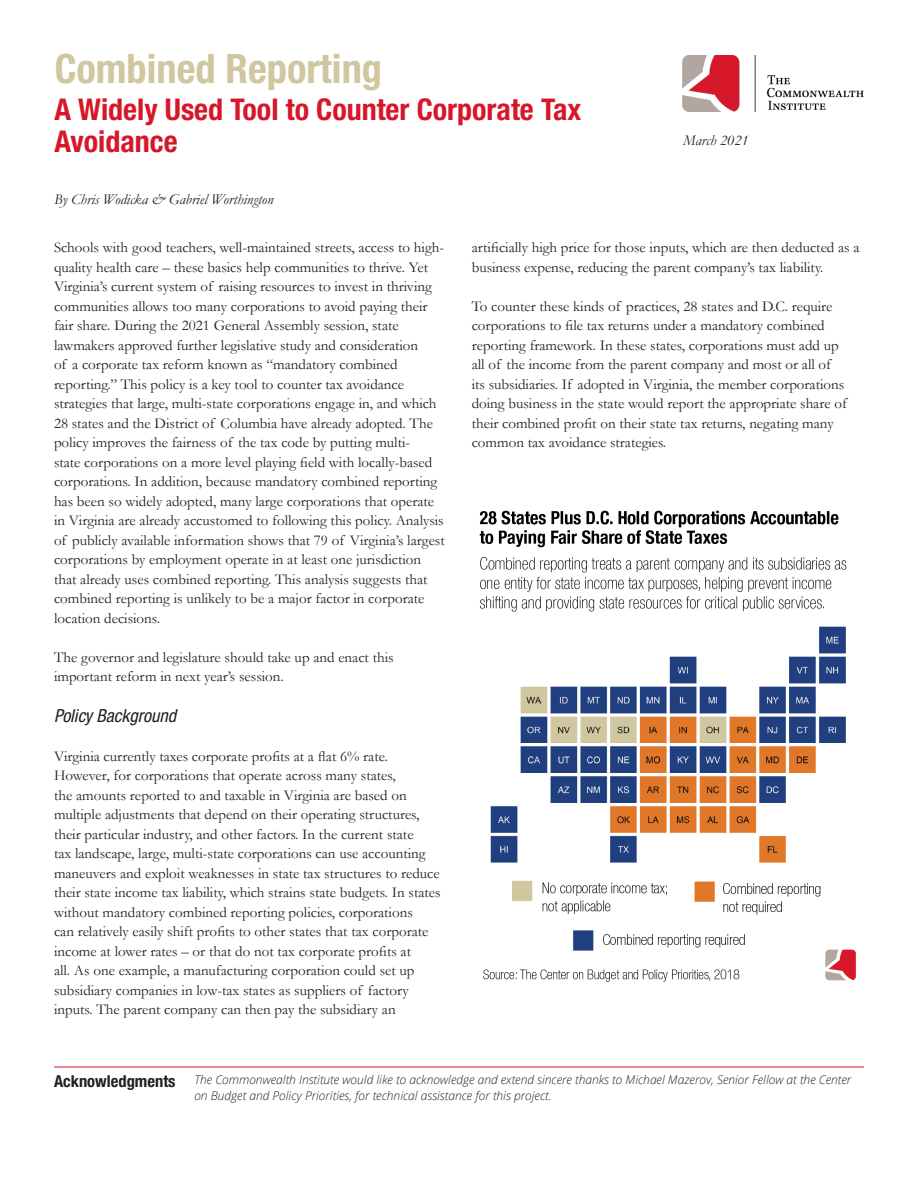
<style>
.page{position:relative;width:918px;height:1188px;background:#fff}
.page>*{position:absolute;margin:0;border:0;box-sizing:border-box;transform-origin:0 0}
.Body_Copy{font:700 condensed 40.5px "Helvetica Neue LT Std";color:#d0c69f}
.Body_Copy-2{font:700 condensed 30px/32.4px "Helvetica Neue LT Std";color:#d71729}
.Body_Copy-3{font:italic condensed 18px "Helvetica Neue LT Std";color:#231f20}
.Body_Copy-4{font:700 condensed 16.5px "Helvetica Neue LT Std";color:#231f20}
.Body_Copy-5{font:15px/19.5px "Garamond";color:#231f20}
.Body_Copy-6{font:italic 15px "Garamond";color:#231f20}
.Body_Copy-7{font:italic 300 12px/16.5px "Open Sans";color:#231f20}
</style>
<div class="page">
<img style="left:682px;top:55px;width:181px;height:57px">
<hr style="left:54px;top:1067px;width:810px;height:1px;background:#d71729">
<img style="left:479px;top:510px;width:377px;height:472px">
<p class="Body_Copy" style="left:55px;top:44px;width:329px">Combined Reporting</p>
<p class="Body_Copy-2" style="left:54px;top:93px;width:529px">A Widely Used Tool to Counter Corporate Tax<br>Avoidance</p>
<p class="Body_Copy-6" style="left:54px;top:189px;width:221px">By Chris Wodicka &amp; Gabriel Worthington</p>
<p class="Body_Copy-6" style="left:683px;top:130px;width:67px">March 2021</p>
<p class="Body_Copy-5" style="left:54px;top:237px;width:392px">Schools with good teachers, well-maintained streets, access to high&shy;quality health care – these basics help communities to thrive. Yet Virginia’s current system of raising resources to invest in thriving communities allows too many corporations to avoid paying their fair share. During the 2021 General Assembly session, state lawmakers approved further legislative study and consideration<br>of a corporate tax reform known as “mandatory combined reporting.” This policy is a key tool to counter tax avoidance strategies that large, multi-state corporations engage in, and which 28 states and the District of Columbia have already adopted. The policy improves the fairness of the tax code by putting multi-<br>state corporations on a more level playing field with locally-based corporations. In addition, because mandatory combined reporting has been so widely adopted, many large corporations that operate in Virginia are already accustomed to following this policy. Analysis of publicly available information shows that 79 of Virginia’s largest corporations by employment operate in at least one jurisdiction that already uses combined reporting. This analysis suggests that combined reporting is unlikely to be a major factor in corporate location decisions.</p>
<p class="Body_Copy-5" style="left:54px;top:647px;width:341px">The governor and legislature should take up and enact this important reform in next year’s session.</p>
<p class="Body_Copy-3" style="left:54px;top:705px;width:124px">Policy Background</p>
<p class="Body_Copy-5" style="left:54px;top:746px;width:388px">Virginia currently taxes corporate profits at a flat 6% rate.<br>However, for corporations that operate across many states,<br>the amounts reported to and taxable in Virginia are based on multiple adjustments that depend on their operating structures, their particular industry, and other factors. In the current state<br>tax landscape, large, multi-state corporations can use accounting maneuvers and exploit weaknesses in state tax structures to reduce their state income tax liability, which strains state budgets. In states without mandatory combined reporting policies, corporations<br>can relatively easily shift profits to other states that tax corporate income at lower rates – or that do not tax corporate profits at<br>all. As one example, a manufacturing corporation could set up subsidiary companies in low-tax states as suppliers of factory inputs. The parent company can then pay the subsidiary an</p>
<p class="Body_Copy-5" style="left:472px;top:237px;width:389px">artificially high price for those inputs, which are then deducted as a business expense, reducing the parent company’s tax liability.</p>
<p class="Body_Copy-5" style="left:472px;top:296px;width:377px">To counter these kinds of practices, 28 states and D.C. require corporations to file tax returns under a mandatory combined reporting framework. In these states, corporations must add up all of the income from the parent company and most or all of its subsidiaries. If adopted in Virginia, the member corporations doing business in the state would report the appropriate share of their combined profit on their state tax returns, negating many common tax avoidance strategies.</p>
<p class="Body_Copy-4" style="left:54px;top:1071px;width:123px">Acknowledgments</p>
<p class="Body_Copy-7" style="left:194px;top:1071px;width:658px">The Commonwealth Institute would like to acknowledge and extend sincere thanks to Michael Mazerov, Senior Fellow at the Center on Budget and Policy Priorities, for technical assistance for this project.</p>
</div>
